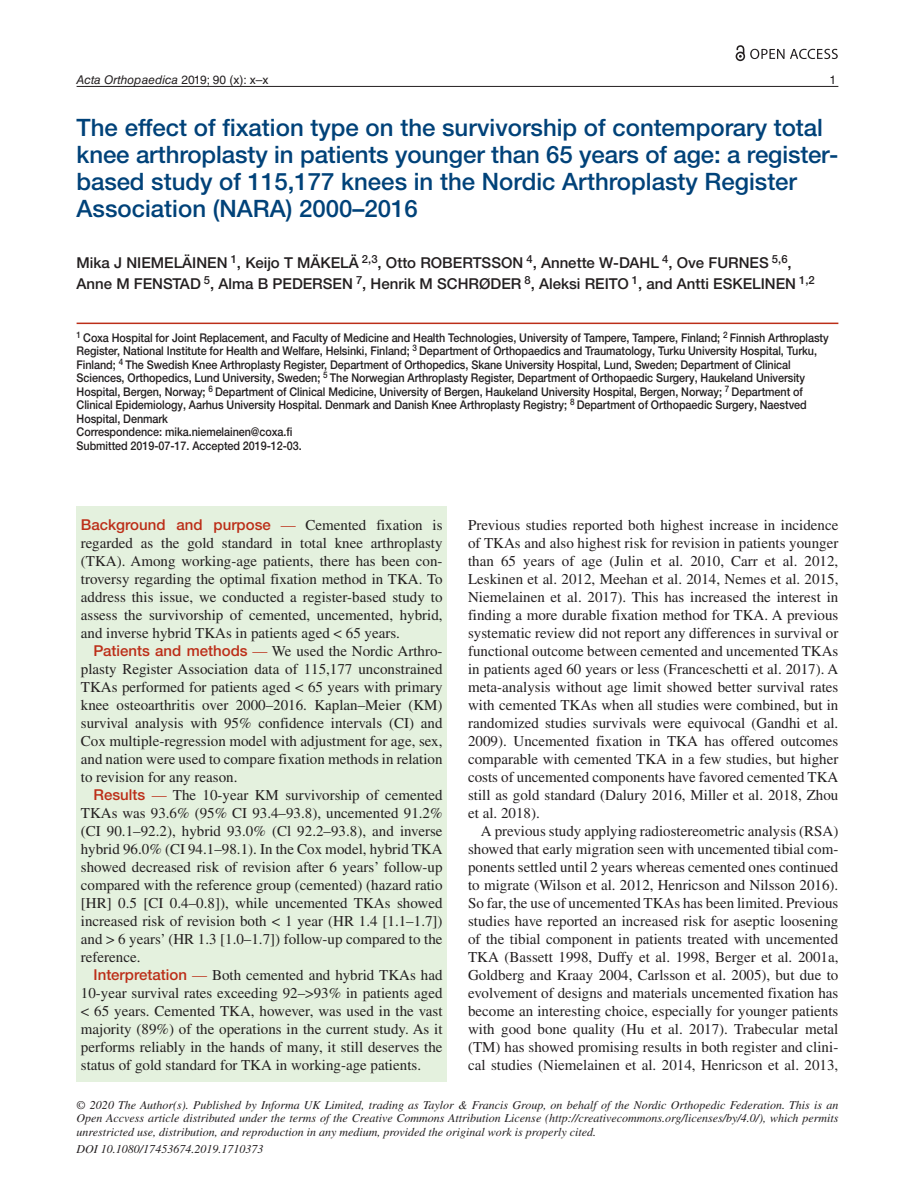
<style>
.page{position:relative;width:915px;height:1191px;background:#fff}
.page>*{position:absolute;margin:0;border:0;box-sizing:border-box;transform-origin:0 0}
.t1{font:500 24px/27px "Helvetica Neue LTW1 G";color:#004279}
.t2{font:15px/18px "Times";color:#231f20;text-align:justify}
.t3{font:500 15px/21px "Helvetica Neue LTW1 G";color:#231f20}
.t4{font:500 15px "Helvetica Neue LTW1 G";color:#bc2e18}
.t5{font:500 12px/13.5px "Helvetica Neue LTW1 G";letter-spacing:-.005em;color:#231f20;scale:.9 1}
.t6{font:italic 12px/13.5px "Times";color:#231f20;text-align:justify}
.t7{font:italic 12px "Helvetica LT Std";color:#231f20}
.t8{font:12px "Helvetica LT Std";color:#231f20}
.s1{font-style:normal}
.s2{font-family:"Times";font-weight:400}
.s3{font-family:"Times";font-weight:400;color:#231f20}
.s4{font-family:"Helvetica Neue LTW1 G";font-weight:500;color:#bc2e18}
.s5{color:#bc2e18}
</style>
<div class="page">
<hr style="left:77px;top:86px;width:761px;height:1px;background:#231f20">
<div style="left:77px;top:506px;width:369px;height:575px;background:#e4f1de"></div>
<hr style="left:77px;top:322px;width:761px;height:2px;background:#bc2e18">
<svg style="left:735px;top:45px;width:9px;height:16px"></svg>
<svg style="left:750px;top:49px;width:87px;height:10px"></svg>
<p class="t7" style="left:77px;top:72px;width:193px">Acta Orthopaedica <span class="s1">2019; 90 (x): x–x</span></p>
<p class="t8" style="left:829px;top:72px;width:8px">1</p>
<p class="t1" style="left:77px;top:114px;width:763px">The effect of fixation type on the survivorship of contemporary total knee arthroplasty in patients younger than 65 years of age: a register&shy;based study of 115,177 knees in the Nordic Arthroplasty Register Association (NARA) 2000–2016</p>
<p class="t3" style="left:77px;top:252px;width:739px">Mika J NIEMELÄINEN <sup>1</sup>, Keijo T MÄKELÄ <sup>2,3</sup>, Otto ROBERTSSON <sup>4</sup>, Annette W-DAHL <sup>4</sup>, Ove FURNES <sup>5,6</sup>,<br>Anne M FENSTAD <sup>5</sup>, Alma B PEDERSEN <sup>7</sup>, Henrik M SCHRØDER <sup>8</sup>, Aleksi REITO <sup>1</sup>, and Antti ESKELINEN <sup>1,2</sup></p>
<p class="t5" style="left:77px;top:331px;width:837px"><sup>1</sup> Coxa Hospital for Joint Replacement, and Faculty of Medicine and Health Technologies, University of Tampere, Tampere, Finland; <sup>2</sup> Finnish Arthroplasty Register, National Institute for Health and Welfare, Helsinki, Finland; <sup>3</sup> Department of Orthopaedics and Traumatology, Turku University Hospital, Turku, Finland; <sup>4</sup> The Swedish Knee Arthroplasty Register, Department of Orthopedics, Skane University Hospital, Lund, Sweden; Department of Clinical Sciences, Orthopedics, Lund University, Sweden; <sup>5</sup> The Norwegian Arthroplasty Register, Department of Orthopaedic Surgery, Haukeland University Hospital, Bergen, Norway; <sup>6</sup> Department of Clinical Medicine, University of Bergen, Haukeland University Hospital, Bergen, Norway; <sup>7</sup> Department of Clinical Epidemiology, Aarhus University Hospital. Denmark and Danish Knee Arthroplasty Registry; <sup>8</sup> Department of Orthopaedic Surgery, Naestved Hospital, Denmark<br>Correspondence: mika.niemelainen@coxa.fi<br>Submitted 2019-07-17. Accepted 2019-12-03.</p>
<p class="t4" style="left:81px;top:515px;width:363px">Background and purpose <span class="s2">—</span> <span class="s3">Cemented fixation is</span></p>
<p class="t2" style="left:81px;top:533px;width:363px">regarded as the gold standard in total knee arthroplasty (TKA). Among working-age patients, there has been con&shy;troversy regarding the optimal fixation method in TKA. To address this issue, we conducted a register-based study to assess the survivorship of cemented, uncemented, hybrid, and inverse hybrid TKAs in patients aged &lt; 65 years.</p>
<p class="t2" style="left:81px;top:641px;width:363px;text-indent:13px"><span class="s4">Patients and methods</span> <span class="s5">—</span> We used the Nordic Arthro&shy;plasty Register Association data of 115,177 unconstrained TKAs performed for patients aged &lt; 65 years with primary knee osteoarthritis over 2000–2016. Kaplan–Meier (KM) survival analysis with 95% confidence intervals (CI) and Cox multiple-regression model with adjustment for age, sex, and nation were used to compare fixation methods in relation to revision for any reason.</p>
<p class="t2" style="left:81px;top:785px;width:363px;text-indent:13px"><span class="s4">Results</span> <span class="s5">—</span> The 10-year KM survivorship of cemented TKAs was 93.6% (95% CI 93.4–93.8), uncemented 91.2% (CI 90.1–92.2), hybrid 93.0% (Cl 92.2–93.8), and inverse hybrid 96.0% (CI 94.1–98.1). In the Cox model, hybrid TKA showed decreased risk of revision after 6 years’ follow-up compared with the reference group (cemented) (hazard ratio [HR] 0.5 [CI 0.4–0.8]), while uncemented TKAs showed increased risk of revision both &lt; 1 year (HR 1.4 [1.1–1.7]) and &gt; 6 years’ (HR 1.3 [1.0–1.7]) follow-up compared to the reference.</p>
<p class="t2" style="left:81px;top:965px;width:363px;text-indent:13px"><span class="s4">Interpretation</span> <span class="s5">—</span> Both cemented and hybrid TKAs had 10-year survival rates exceeding 92–&gt;93% in patients aged &lt; 65 years. Cemented TKA, however, was used in the vast majority (89%) of the operations in the current study. As it performs reliably in the hands of many, it still deserves the status of gold standard for TKA in working-age patients.</p>
<p class="t2" style="left:468px;top:515px;width:371px">Previous studies reported both highest increase in incidence of TKAs and also highest risk for revision in patients younger than 65 years of age (Julin et al. 2010, Carr et al. 2012, Leskinen et al. 2012, Meehan et al. 2014, Nemes et al. 2015, Niemelainen et al. 2017). This has increased the interest in finding a more durable fixation method for TKA. A previous systematic review did not report any differences in survival or functional outcome between cemented and uncemented TKAs in patients aged 60 years or less (Franceschetti et al. 2017). A meta-analysis without age limit showed better survival rates with cemented TKAs when all studies were combined, but in randomized studies survivals were equivocal (Gandhi et al.<br>2009). Uncemented fixation in TKA has offered outcomes comparable with cemented TKA in a few studies, but higher costs of uncemented components have favored cemented TKA still as gold standard (Dalury 2016, Miller et al. 2018, Zhou et al. 2018).</p>
<p class="t2" style="left:468px;top:821px;width:371px;text-indent:13px">A previous study applying radiostereometric analysis (RSA) showed that early migration seen with uncemented tibial com&shy;ponents settled until 2 years whereas cemented ones continued to migrate (Wilson et al. 2012, Henricson and Nilsson 2016).<br>So far, the use of uncemented TKAs has been limited. Previous studies have reported an increased risk for aseptic loosening of the tibial component in patients treated with uncemented TKA (Bassett 1998, Duffy et al. 1998, Berger et al. 2001a, Goldberg and Kraay 2004, Carlsson et al. 2005), but due to evolvement of designs and materials uncemented fixation has become an interesting choice, especially for younger patients with good bone quality (Hu et al. 2017). Trabecular metal (TM) has showed promising results in both register and clini&shy;cal studies (Niemelainen et al. 2014, Henricson et al. 2013,</p>
<p class="t6" style="left:77px;top:1098px;width:763px">© 2020 The Author(s). Published by Informa UK Limited, trading as Taylor &amp; Francis Group, on behalf of the Nordic Orthopedic Federation. This is an Open Accvess article distributed under the terms of the Creative Commons Attribution License (http://creativecommons.org/licenses/by/4.0/), which permits unrestricted use, distribution, and reproduction in any medium, provided the original work is properly cited.</p>
<p class="t6" style="left:77px;top:1142px;width:188px">DOI 10.1080/17453674.2019.1710373</p>
</div>
